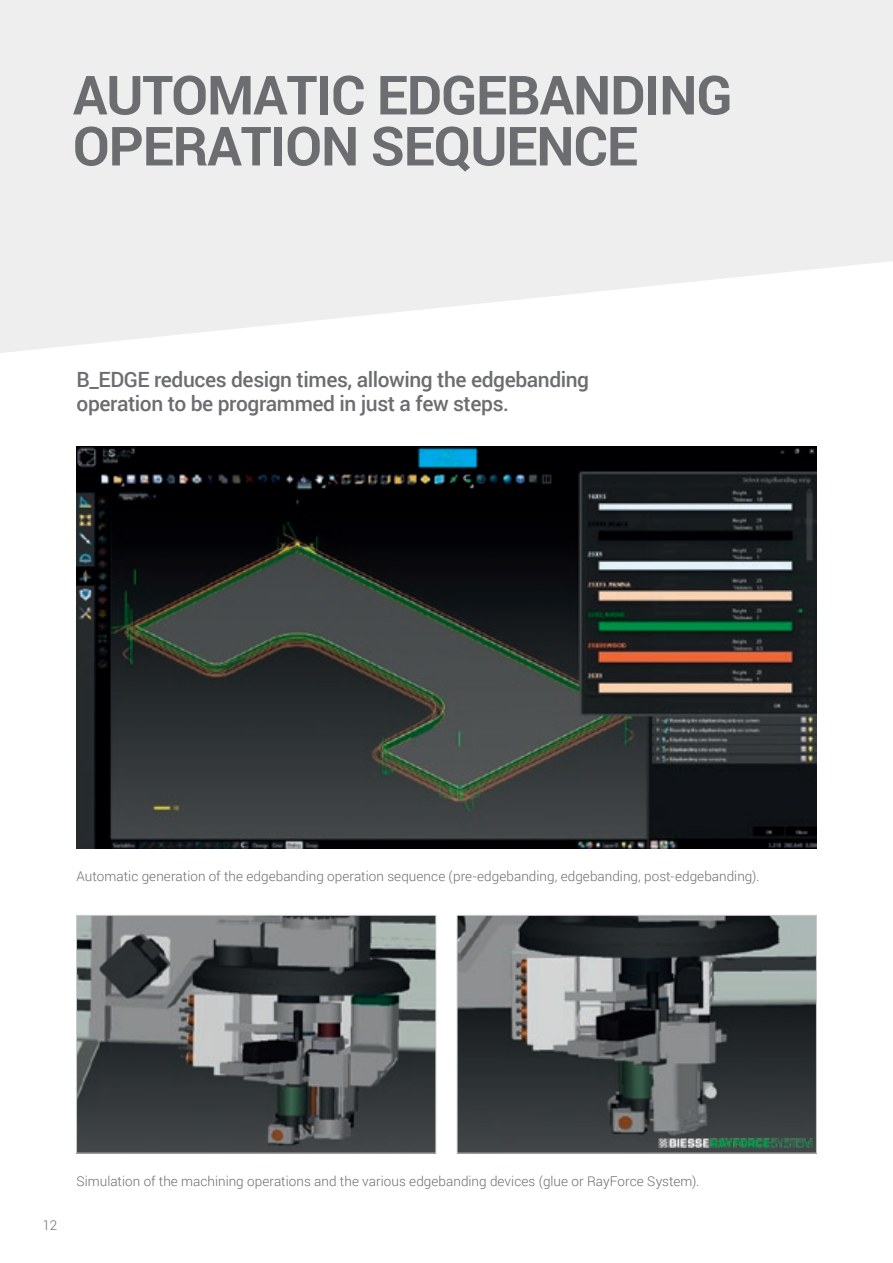
<style>
.page{position:relative;width:893px;height:1263px;background:#fff}
.page>*{position:absolute;margin:0;border:0;box-sizing:border-box;transform-origin:0 0}
.t1{font:700 54px/51px "Roboto";letter-spacing:-.02em;color:#6c6d70}
.t2{font:500 21px/24px "Roboto";letter-spacing:-.02em;color:#6c6d70}
.t3{font:300 13.5px "Roboto";letter-spacing:.005em;color:#6c6d70}
</style>
<div class="page">
<svg style="left:0;top:0;width:893px;height:353px;background:#f0f0f1"></svg>
<img style="left:77px;top:446px;width:739px;height:402px">
<img style="left:459px;top:917px;width:356px;height:234px">
<div style="left:457px;top:915px;width:360px;height:238px;border:1px solid #c9cacc"></div>
<img style="left:78px;top:917px;width:356px;height:234px">
<div style="left:76px;top:915px;width:360px;height:238px;border:1px solid #c9cacc"></div>
<img style="left:658px;top:1137px;width:154px;height:10px">
<p class="t1" style="left:73px;top:68px;width:661px">AUTOMATIC EDGEBANDING<br>OPERATION SEQUENCE</p>
<p class="t2" style="left:77px;top:366px;width:514px">B_EDGE reduces design times, allowing the edgebanding operation to be programmed in just a few steps.</p>
<p class="t3" style="left:77px;top:867px;width:685px">Automatic generation of the edgebanding operation sequence (pre-edgebanding, edgebanding, post-edgebanding).</p>
<p class="t3" style="left:42px;top:1215px;width:16px">12</p>
<p class="t3" style="left:77px;top:1172px;width:624px">Simulation of the machining operations and the various edgebanding devices (glue or RayForce System).</p>
</div>
